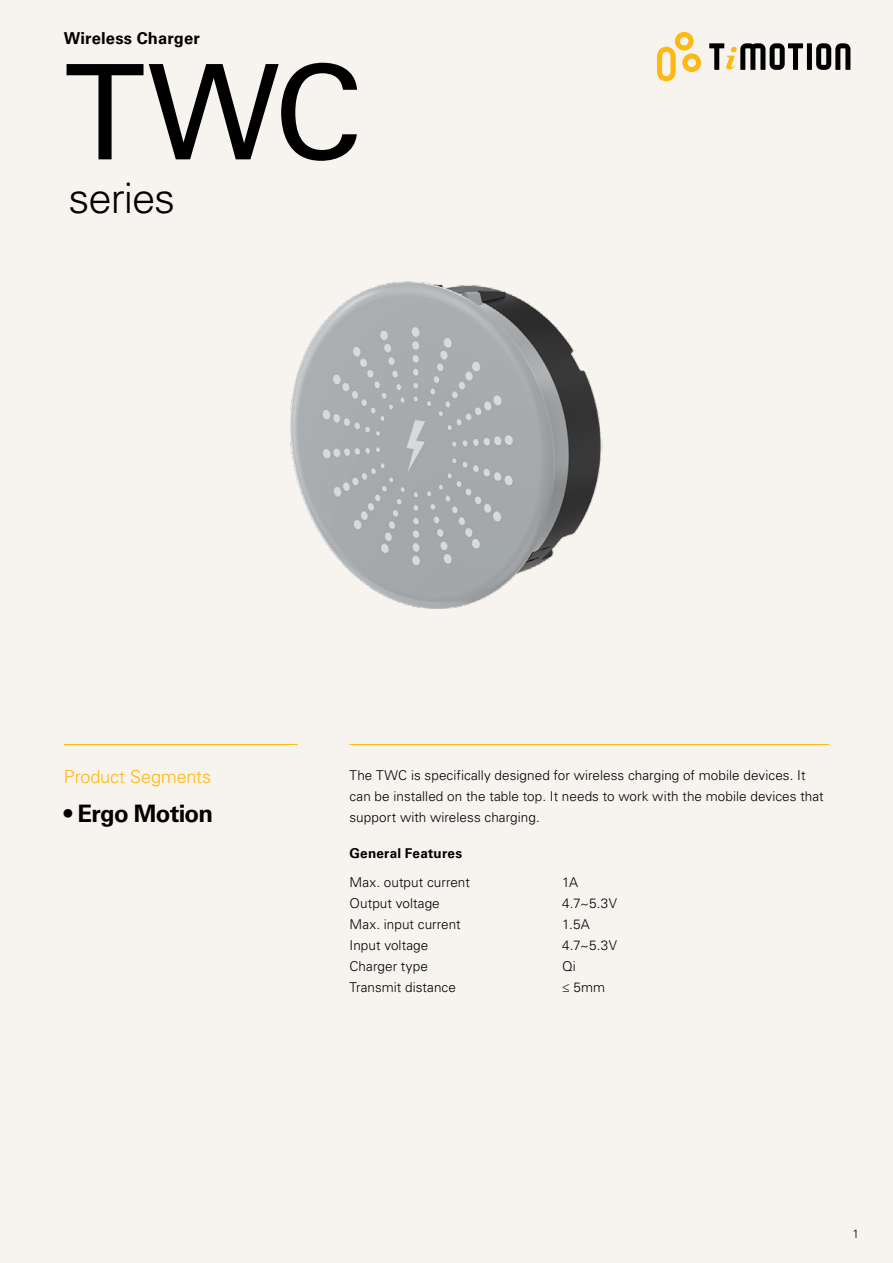
<style>
.page{position:relative;width:893px;height:1263px;background:#f7f3ef}
.page>*{position:absolute;margin:0;border:0;box-sizing:border-box;transform-origin:0 0}
.t1{font:132px "Univers LT Std";color:#000}
.t2{font:300 42px "Univers LT Std";letter-spacing:-.025em;color:#000}
.t3{font:700 24px "Univers LT Std";letter-spacing:-.03em;color:#000}
.t4{font:300 18px "Univers LT Std";letter-spacing:-.005em;color:#fdb812}
.t5{font:700 16.5px "Univers LT Std";letter-spacing:.01em;color:#000}
.t6{font:300 13.5px/21px "Univers LT Std";letter-spacing:.005em;color:#000}
.t7{font:700 13.5px "Univers LT Std";letter-spacing:.015em;color:#000}
.t8{font:300 12px "Univers LT Std";color:#000}
</style>
<div class="page">
<svg style="left:657px;top:32px;width:44px;height:49px"></svg>
<div style="left:807px;top:43px;width:5px;height:27px;background:#000"></div>
<svg style="left:816px;top:43px;width:34px;height:27px"></svg>
<svg style="left:709px;top:43px;width:94px;height:27px"></svg>
<hr style="left:350px;top:744px;width:479px;height:1px;background:#fdb812">
<hr style="left:64px;top:744px;width:234px;height:1px;background:#fdb812">
<img style="left:291px;top:281px;width:311px;height:327px">
<p class="t5" style="left:64px;top:28px;width:138px">Wireless Charger</p>
<h1 class="t1" style="left:64px;top:34px;width:300px">TWC</h1>
<h2 class="t2" style="left:69px;top:173px;width:108px">series</h2>
<h3 class="t4" style="left:64px;top:766px;width:149px">Product Segments</h3>
<h3 class="t3" style="left:64px;top:799px;width:151px">• Ergo Motion</h3>
<p class="t6" style="left:350px;top:765px;width:476px">The TWC is specifically designed for wireless charging of mobile devices. It can be installed on the table top. It needs to work with the mobile devices that support with wireless charging.</p>
<p class="t7" style="left:350px;top:845px;width:114px">General Features</p>
<p class="t6" style="left:350px;top:872px;width:122px">Max. output current</p>
<p class="t6" style="left:562px;top:872px;width:18px">1A</p>
<p class="t6" style="left:350px;top:893px;width:92px">Output voltage</p>
<p class="t6" style="left:562px;top:893px;width:56px">4.7~5.3V</p>
<p class="t6" style="left:350px;top:914px;width:113px">Max. input current</p>
<p class="t6" style="left:562px;top:914px;width:29px">1.5A</p>
<p class="t6" style="left:350px;top:935px;width:80px">Input voltage</p>
<p class="t6" style="left:562px;top:935px;width:56px">4.7~5.3V</p>
<p class="t6" style="left:350px;top:956px;width:80px">Charger type</p>
<p class="t6" style="left:562px;top:956px;width:15px">Qi</p>
<p class="t6" style="left:350px;top:977px;width:108px">Transmit distance</p>
<p class="t6" style="left:562px;top:977px;width:45px">≤ 5mm</p>
<p class="t8" style="left:852px;top:1226px;width:8px">1</p>
</div>
